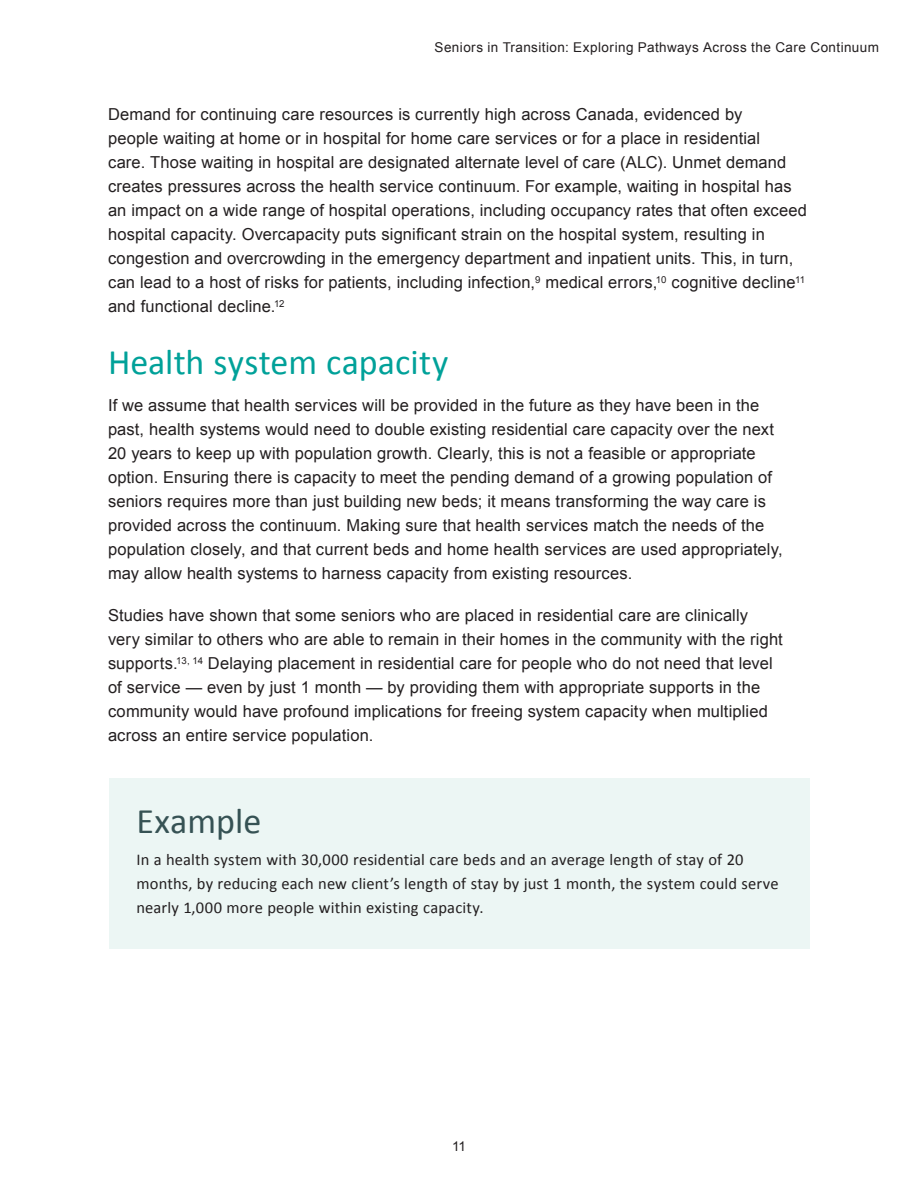
<style>
.page{position:relative;width:918px;height:1188px;background:#fff}
.page>*{position:absolute;margin:0;border:0;box-sizing:border-box;transform-origin:0 0}
.t1{font:36px "Calibri";color:#00a199}
.sidebar_H1{font:36px "Calibri";color:#365254}
.t2{font:16.5px/24px "Arial";letter-spacing:.01em;color:#231f20}
.sidebar_body{font:16.5px/24px "Calibri";letter-spacing:.01em;color:#231f20}
.t3{font:13.5px "Arial";letter-spacing:.03em;color:#231f20}
</style>
<div class="page">
<div style="left:110px;top:778px;width:700px;height:171px;background:#ecf6f4"></div>
<p class="t3" style="left:435px;top:39px;width:446px">Seniors in Transition: Exploring Pathways Across the Care Continuum</p>
<p class="t2" style="left:108px;top:102px;width:700px">Demand for continuing care resources is currently high across Canada, evidenced by<br>people waiting at home or in hospital for home care services or for a place in residential<br>care. Those waiting in hospital are designated alternate level of care (ALC). Unmet demand creates pressures across the health service continuum. For example, waiting in hospital has an impact on a wide range of hospital operations, including occupancy rates that often exceed hospital capacity. Overcapacity puts significant strain on the hospital system, resulting in congestion and overcrowding in the emergency department and inpatient units. This, in turn, can lead to a host of risks for patients, including infection,<sup>9</sup> medical errors,<sup>10</sup> cognitive decline<sup>11 </sup>and functional decline.<sup>12</sup></p>
<h3 class="t1" style="left:108px;top:339px;width:342px">Health system capacity</h3>
<p class="t2" style="left:108px;top:393px;width:676px">If we assume that health services will be provided in the future as they have been in the past, health systems would need to double existing residential care capacity over the next 20 years to keep up with population growth. Clearly, this is not a feasible or appropriate option. Ensuring there is capacity to meet the pending demand of a growing population of seniors requires more than just building new beds; it means transforming the way care is provided across the continuum. Making sure that health services match the needs of the population closely, and that current beds and home health services are used appropriately, may allow health systems to harness capacity from existing resources.</p>
<p class="t2" style="left:108px;top:603px;width:676px">Studies have shown that some seniors who are placed in residential care are clinically very similar to others who are able to remain in their homes in the community with the right supports.<sup>13,</sup> <sup>14</sup> Delaying placement in residential care for people who do not need that level of service — even by just 1 month — by providing them with appropriate supports in the community would have profound implications for freeing system capacity when multiplied across an entire service population.</p>
<p class="sidebar_H1" style="left:136px;top:798px;width:126px">Example</p>
<p class="sidebar_body" style="left:136px;top:847px;width:644px">In a health system with 30,000 residential care beds and an average length of stay of 20 months, by reducing each new client’s length of stay by just 1 month, the system could serve nearly 1,000 more people within existing capacity.</p>
<p class="t3" style="left:452px;top:1138px;width:15px">11</p>
</div>
